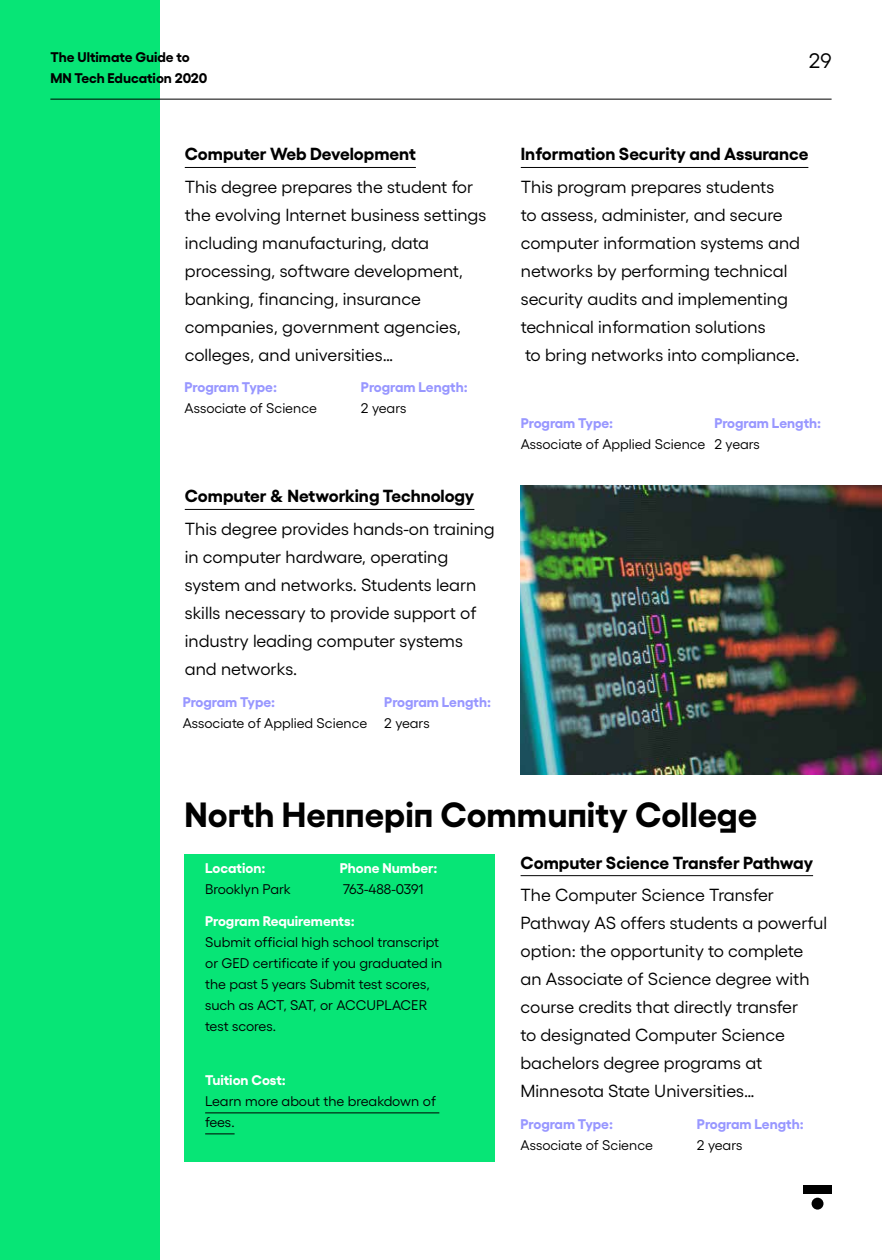
<style>
.page{position:relative;width:882px;height:1260px;background:#fff}
.page>*{position:absolute;margin:0;border:0;box-sizing:border-box;transform-origin:0 0}
.t1{font:700 35px "Gellix";color:#000}
.t2{font:21px "Gellix";color:#000}
.t3{font:17.5px/28px "Gellix";color:#000}
.t4{font:700 17.5px "Gellix";color:#000}
.t5{font:14px/21px "Gellix";color:#000}
.t6{font:700 14px "Gellix";letter-spacing:-.005em;color:#9897ff}
.t7{font:700 14px "Gellix";color:#fff}
.t8{font:700 14px "Gellix";color:#000}
</style>
<div class="page">
<div style="left:0;top:0;width:160px;height:1260px;background:#07e576"></div>
<hr style="left:50px;top:99px;width:782px;height:1px;background:#000">
<div style="left:803px;top:1185px;width:29px;height:8px;background:#000"></div>
<div style="left:812px;top:1198px;width:12px;height:12px;background:#000;border-radius:50%"></div>
<hr style="left:185px;top:167px;width:231px;height:1px;background:#000">
<hr style="left:185px;top:509px;width:289px;height:1px;background:#000">
<hr style="left:521px;top:875px;width:292px;height:1px;background:#000">
<hr style="left:521px;top:167px;width:287px;height:1px;background:#000">
<img style="left:521px;top:485px;width:361px;height:290px">
<div style="left:185px;top:854px;width:310px;height:307px;background:#07e576"></div>
<hr style="left:205px;top:1112px;width:234px;height:1px;background:#000">
<hr style="left:205px;top:1133px;width:30px;height:1px;background:#000">
<p class="t8" style="left:50px;top:46px;width:141px">The Ultimate Guide to</p>
<p class="t2" style="left:809px;top:44px;width:24px">29</p>
<p class="t8" style="left:50px;top:67px;width:158px">MN Tech Education 2020</p>
<p class="t4" style="left:185px;top:140px;width:233px">Computer Web Development</p>
<p class="t3" style="left:185px;top:171px;width:303px">This degree prepares the student for the evolving Internet business settings including manufacturing, data processing, software development, banking, financing, insurance companies, government agencies, colleges, and universities…</p>
<p class="t6" style="left:185px;top:376px;width:94px">Program Type:</p>
<p class="t5" style="left:185px;top:396px;width:134px">Associate of Science</p>
<p class="t6" style="left:361px;top:376px;width:108px">Program Length:</p>
<p class="t5" style="left:361px;top:396px;width:47px">2 years</p>
<p class="t4" style="left:185px;top:482px;width:291px">Computer &amp; Networking Technology</p>
<p class="t3" style="left:185px;top:513px;width:312px">This degree provides hands-on training in computer hardware, operating system and networks. Students learn skills necessary to provide support of industry leading computer systems and networks.</p>
<p class="t6" style="left:183px;top:691px;width:94px">Program Type:</p>
<p class="t5" style="left:183px;top:711px;width:186px">Associate of Applied Science</p>
<p class="t6" style="left:384px;top:691px;width:108px">Program Length:</p>
<p class="t5" style="left:384px;top:711px;width:47px">2 years</p>
<p class="t4" style="left:521px;top:140px;width:289px">Information Security and Assurance</p>
<p class="t3" style="left:521px;top:171px;width:281px">This program prepares students<br>to assess, administer, and secure computer information systems and networks by performing technical security audits and implementing technical information solutions<br>to bring networks into compliance.</p>
<p class="t6" style="left:521px;top:412px;width:94px">Program Type:</p>
<p class="t5" style="left:521px;top:432px;width:186px">Associate of Applied Science</p>
<p class="t6" style="left:714px;top:412px;width:108px">Program Length:</p>
<p class="t5" style="left:714px;top:432px;width:47px">2 years</p>
<h1 class="t1" style="left:185px;top:787px;width:574px">North Hennepin Community College</h1>
<p class="t7" style="left:205px;top:857px;width:62px">Location:</p>
<p class="t5" style="left:205px;top:877px;width:87px">Brooklyn Park</p>
<p class="t4" style="left:521px;top:848px;width:294px">Computer Science Transfer Pathway</p>
<p class="t7" style="left:340px;top:857px;width:99px">Phone Number:</p>
<p class="t5" style="left:343px;top:877px;width:82px">763-488-0391</p>
<p class="t7" style="left:205px;top:910px;width:151px">Program Requirements:</p>
<p class="t5" style="left:205px;top:930px;width:239px">Submit official high school transcript or GED certificate if you graduated in the past 5 years Submit test scores, such as ACT, SAT, or ACCUPLACER test scores.</p>
<p class="t3" style="left:521px;top:879px;width:308px">The Computer Science Transfer Pathway AS offers students a powerful option: the opportunity to complete an Associate of Science degree with course credits that directly transfer<br>to designated Computer Science bachelors degree programs at Minnesota State Universities…</p>
<p class="t7" style="left:205px;top:1069px;width:82px">Tuition Cost:</p>
<p class="t5" style="left:205px;top:1089px;width:232px">Learn more about the breakdown of fees.</p>
<p class="t6" style="left:521px;top:1112px;width:94px">Program Type:</p>
<p class="t5" style="left:521px;top:1133px;width:134px">Associate of Science</p>
<p class="t6" style="left:697px;top:1112px;width:108px">Program Length:</p>
<p class="t5" style="left:697px;top:1133px;width:47px">2 years</p>
</div>
